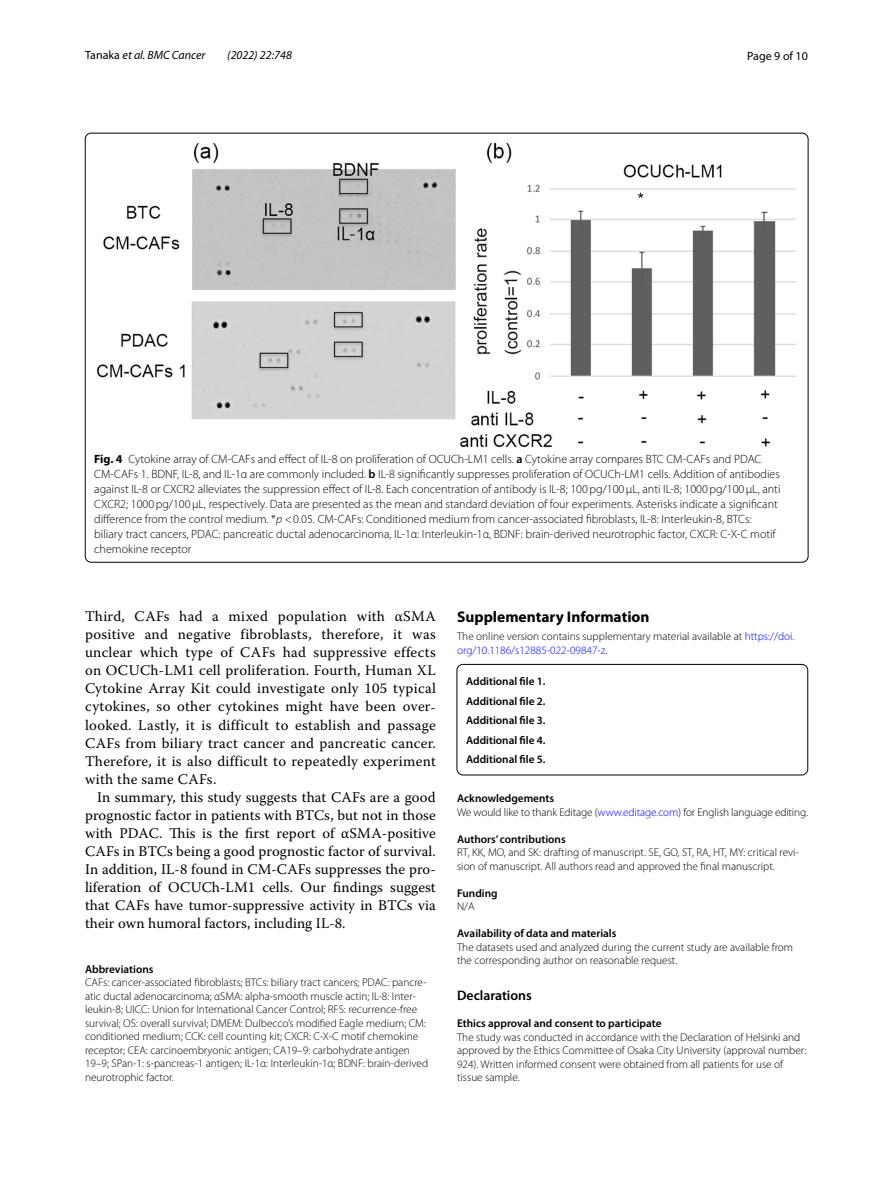
<style>
.page{position:relative;width:893px;height:1187px;background:#fff}
.page>*{position:absolute;margin:0;border:0;box-sizing:border-box;transform-origin:0 0}
.t1{font:700 15.45px "Myriad Pro";color:#000}
.t2{font:14.7px/18px "Warnock Pro";letter-spacing:.01em;color:#000;text-align:justify}
.t3{font:600 13.8px "Myriad Pro";color:#000}
.t4{font:300 12px/15px "Myriad Pro";color:#000}
.t5{font:italic 12px "Myriad Pro";color:#000}
.t6{font:12px "Myriad Pro";color:#000}
.t7{font:300 11.25px/13.5px "Myriad Pro";color:#000}
.t8{font:600 11.25px/19.5px "Myriad Pro";color:#000;text-align:justify}
.s1{font-style:normal}
.s2{font-weight:700}
.s3{font-weight:600}
.s4{font-style:italic}
.s5{color:#00f}
</style>
<div class="page">
<div style="left:457px;top:664px;width:351px;height:111px;border:1px solid #000;border-radius:6px"></div>
<img style="left:96px;top:142px;width:700px;height:305px">
<p class="t5" style="left:85px;top:48px;width:122px"><span class="s1">Tanaka</span> et al. BMC Cancer</p>
<p class="t5" style="left:227px;top:48px;width:66px">(2022) 22:748</p>
<p class="t6" style="left:747px;top:48px;width:62px">Page 9 of 10</p>
<p class="t4" style="left:94px;top:451px;width:688px"><span class="s2">Fig. 4</span> Cytokine array of CM-CAFs and effect of IL-8 on proliferation of OCUCh-LM1 cells. <span class="s3">a</span> Cytokine array compares BTC CM-CAFs and PDAC CM-CAFs 1. BDNF, IL-8, and IL-1α are commonly included. <span class="s3">b</span> IL-8 significantly suppresses proliferation of OCUCh-LM1 cells. Addition of antibodies against IL-8 or CXCR2 alleviates the suppression effect of IL-8. Each concentration of antibody is IL-8; 100pg/100μL, anti IL-8; 1000pg/100μL, anti CXCR2; 1000pg/100μL, respectively. Data are presented as the mean and standard deviation of four experiments. Asterisks indicate a significant difference from the control medium. *<span class="s4">p</span> &lt;0.05. CM-CAFs: Conditioned medium from cancer-associated fibroblasts, IL-8: Interleukin-8, BTCs: biliary tract cancers, PDAC: pancreatic ductal adenocarcinoma, IL-1α: Interleukin-1α, BDNF: brain-derived neurotrophic factor, CXCR: C-X-C motif chemokine receptor</p>
<p class="t2" style="left:85px;top:607px;width:352px">Third, CAFs had a mixed population with αSMA positive and negative fibroblasts, therefore, it was unclear which type of CAFs had suppressive effects on OCUCh-LM1 cell proliferation. Fourth, Human XL Cytokine Array Kit could investigate only 105 typical cytokines, so other cytokines might have been over&shy;looked. Lastly, it is difficult to establish and passage CAFs from biliary tract cancer and pancreatic cancer.<br>Therefore, it is also difficult to repeatedly experiment with the same CAFs.</p>
<p class="t2" style="left:85px;top:787px;width:352px;text-indent:12px">In summary, this study suggests that CAFs are a good prognostic factor in patients with BTCs, but not in those with PDAC. This is the first report of αSMA-positive CAFs in BTCs being a good prognostic factor of survival.<br>In addition, IL-8 found in CM-CAFs suppresses the pro&shy;liferation of OCUCh-LM1 cells. Our findings suggest that CAFs have tumor-suppressive activity in BTCs via their own humoral factors, including IL-8.</p>
<p class="t8" style="left:85px;top:958px;width:70px">Abbreviations</p>
<p class="t7" style="left:85px;top:975px;width:345px">CAFs: cancer-associated fibroblasts; BTCs: biliary tract cancers; PDAC: pancre&shy;atic ductal adenocarcinoma; αSMA: alpha-smooth muscle actin; IL-8: Inter&shy;leukin-8; UICC: Union for International Cancer Control; RFS: recurrence-free survival; OS: overall survival; DMEM: Dulbecco’s modified Eagle medium; CM: conditioned medium; CCK: cell counting kit; CXCR: C-X-C motif chemokine receptor; CEA: carcinoembryonic antigen; CA19–9: carbohydrate antigen 19–9; SPan-1: s-pancreas-1 antigen; IL-1α: Interleukin-1α; BDNF: brain-derived neurotrophic factor.</p>
<h1 class="t1" style="left:457px;top:607px;width:194px">Supplementary Information</h1>
<p class="t7" style="left:457px;top:630px;width:339px">The online version contains supplementary material available at <span class="s5">https://doi. org/10.1186/s12885-022-09847-z</span>.</p>
<p class="t8" style="left:466px;top:671px;width:81px">Additional file 1.<br>Additional file 2.<br>Additional file 3.<br>Additional file 4.<br>Additional file 5.</p>
<p class="t7" style="left:457px;top:792px;width:352px"><span class="s3">Acknowledgements<br></span>We would like to thank Editage (<span class="s5">www.editage.com</span>) for English language editing.</p>
<p class="t8" style="left:457px;top:829px;width:110px">Authors’ contributions</p>
<p class="t7" style="left:457px;top:846px;width:343px">RT, KK, MO, and SK: drafting of manuscript. SE, GO, ST, RA, HT, MY: critical revi&shy;sion of manuscript. All authors read and approved the final manuscript.</p>
<p class="t8" style="left:457px;top:883px;width:42px">Funding</p>
<p class="t7" style="left:457px;top:900px;width:19px">N/A</p>
<p class="t8" style="left:457px;top:923px;width:161px">Availability of data and materials</p>
<p class="t7" style="left:457px;top:940px;width:337px">The datasets used and analyzed during the current study are available from the corresponding author on reasonable request.</p>
<p class="t3" style="left:457px;top:986px;width:76px">Declarations</p>
<p class="t8" style="left:457px;top:1013px;width:206px">Ethics approval and consent to participate</p>
<p class="t7" style="left:457px;top:1030px;width:351px">The study was conducted in accordance with the Declaration of Helsinki and approved by the Ethics Committee of Osaka City University (approval number:<br>924). Written informed consent were obtained from all patients for use of tissue sample.</p>
</div>
